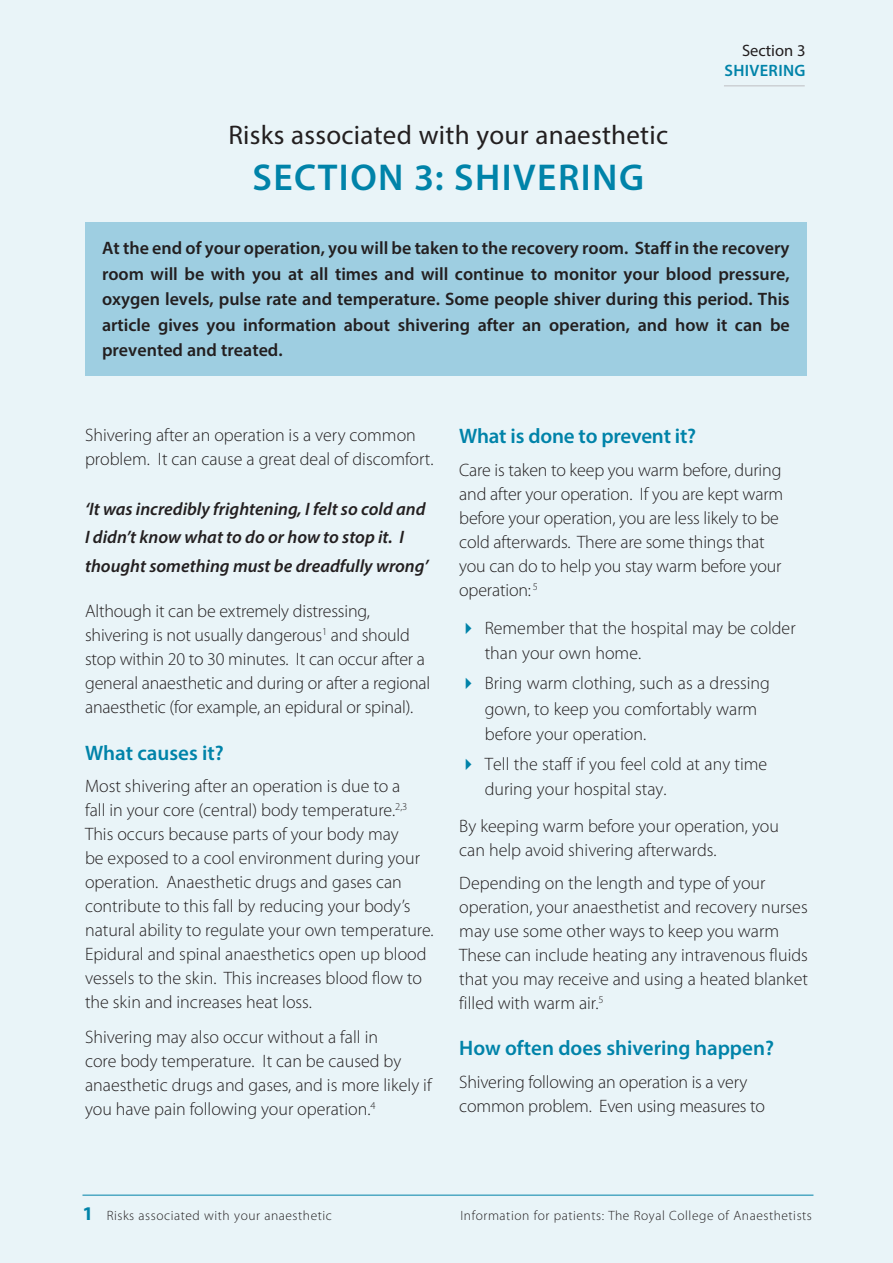
<style>
.page{position:relative;width:893px;height:1263px;background:#e9f4f8}
.page>*{position:absolute;margin:0;border:0;box-sizing:border-box;transform-origin:0 0}
.t1{font:600 37.5px "Myriad Pro";letter-spacing:.04em;color:#0083a9}
.t2{font:27px "Myriad Pro";letter-spacing:.01em;color:#231f20}
.t3{font:600 21px "Myriad Pro";color:#0083a9}
.t4{font:300 18px/24px "Myriad Pro";color:#231f20}
.t5{font:600 18px/25.5px "Myriad Pro";color:#231f20;text-align:justify}
.t6{font:italic 600 18px/28.5px "Myriad Pro";color:#231f20}
.t7{font:600 16.5px "Myriad Pro";letter-spacing:.02em;color:#0083a9}
.t8{font:16.5px "Myriad Pro";color:#231f20}
.t9{font:300 13.5px "Myriad Pro";letter-spacing:.04em;color:#231f20}
.s1{font-weight:700;font-size:19.5px;color:#0083a9}
</style>
<div class="page">
<hr style="left:82px;top:1195px;width:731px;height:1px;background:#0083a9">
<hr style="left:724px;top:85px;width:81px;height:1px;background:#bebfc2">
<div style="left:85px;top:222px;width:722px;height:153px;background:#9ecee1"></div>
<h2 class="t2" style="left:228px;top:118px;width:441px">Risks associated with your anaesthetic</h2>
<h1 class="t1" style="left:252px;top:154px;width:393px">Section 3: shivering</h1>
<p class="t8" style="left:742px;top:41px;width:65px">Section 3</p>
<p class="t7" style="left:725px;top:60px;width:82px">shivering</p>
<p class="t5" style="left:102px;top:235px;width:689px">At the end of your operation, you will be taken to the recovery room. Staff in the recovery room will be with you at all times and will continue to monitor your blood pressure, oxygen levels, pulse rate and temperature. Some people shiver during this period. This article gives you information about shivering after an operation, and how it can be prevented and treated.</p>
<p class="t4" style="left:85px;top:423px;width:350px">Shivering after an operation is a very common problem. It can cause a great deal of discomfort.</p>
<p class="t6" style="left:85px;top:494px;width:345px">‘It was incredibly frightening, I felt so cold and<br>I didn’t know what to do or how to stop it. I thought something must be dreadfully wrong’</p>
<p class="t4" style="left:85px;top:599px;width:347px">Although it can be extremely distressing, shivering is not usually dangerous<sup>1</sup> and should stop within 20 to 30 minutes. It can occur after a general anaesthetic and during or after a regional anaesthetic (for example, an epidural or spinal).</p>
<p class="t3" style="left:85px;top:739px;width:140px">What causes it?</p>
<p class="t4" style="left:85px;top:774px;width:350px">Most shivering after an operation is due to a<br>fall in your core (central) body temperature.<sup>2,3<br></sup>This occurs because parts of your body may<br>be exposed to a cool environment during your operation. Anaesthetic drugs and gases can contribute to this fall by reducing your body’s natural ability to regulate your own temperature.<br>Epidural and spinal anaesthetics open up blood vessels to the skin. This increases blood flow to the skin and increases heat loss.</p>
<p class="t4" style="left:85px;top:1025px;width:348px">Shivering may also occur without a fall in<br>core body temperature. It can be caused by anaesthetic drugs and gases, and is more likely if you have pain following your operation.<sup>4</sup></p>
<p class="t3" style="left:459px;top:423px;width:239px">What is done to prevent it?</p>
<p class="t4" style="left:459px;top:457px;width:326px">Care is taken to keep you warm before, during and after your operation. If you are kept warm before your operation, you are less likely to be cold afterwards. There are some things that you can do to help you stay warm before your operation: <sup>5</sup></p>
<p class="t4" style="left:485px;top:615px;width:312px;line-height:25.5px">Remember that the hospital may be colder than your own home.</p>
<p class="t4" style="left:485px;top:670px;width:287px;line-height:25.5px">Bring warm clothing, such as a dressing gown, to keep you comfortably warm before your operation.</p>
<p class="t4" style="left:485px;top:751px;width:284px;line-height:25.5px">Tell the staff if you feel cold at any time during your hospital stay.</p>
<p class="t4" style="left:459px;top:814px;width:321px">By keeping warm before your operation, you can help avoid shivering afterwards.</p>
<p class="t4" style="left:459px;top:870px;width:350px">Depending on the length and type of your operation, your anaesthetist and recovery nurses may use some other ways to keep you warm These can include heating any intravenous fluids that you may receive and using a heated blanket filled with warm air.<sup>5</sup></p>
<p class="t3" style="left:459px;top:1035px;width:316px">How often does shivering happen?</p>
<p class="t4" style="left:459px;top:1070px;width:307px">Shivering following an operation is a very common problem. Even using measures to</p>
<p class="t9" style="left:82px;top:1207px;width:251px"><span class="s1">1</span> Risks associated with your anaesthetic</p>
<p class="t9" style="left:461px;top:1207px;width:353px">Information for patients: The Royal College of Anaesthetists</p>
</div>
